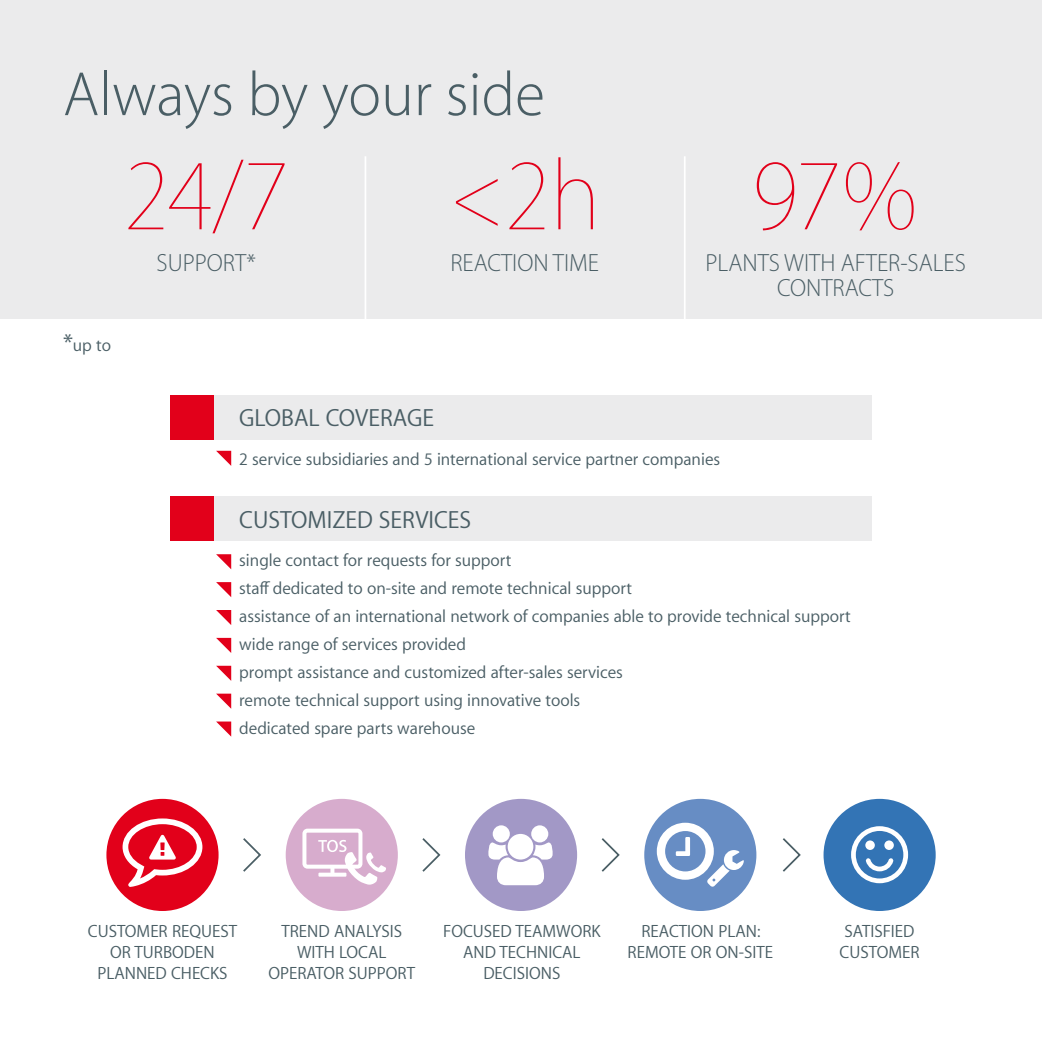
<style>
.page{position:relative;width:1042px;height:1042px;background:#fff}
.page>*{position:absolute;margin:0;border:0;box-sizing:border-box;transform-origin:0 0}
.t1{font:200 101.5px "Myriad Set Pro";color:#e2001a}
.t2{font:100 63px "Myriad Set Pro";color:#4a5e65}
.t3{font:100 24.5px/24.5px "Myriad Set Pro";color:#4a5e65;text-align:center}
.t4{font:24.5px "Myriad Set Pro Text";color:#4a5e65}
.t5{font:17.5px/21px "Myriad Set Pro Text";color:#4a5e65;text-align:center}
.s1{font-size:24.5px}
</style>
<div class="page">
<div style="left:0;top:0;width:1042px;height:319px;background:#ebebec"></div>
<hr style="left:364px;top:156px;width:2px;height:176px;background:#fff">
<hr style="left:684px;top:156px;width:1px;height:176px;background:#fff">
<svg style="left:216px;top:451px;width:15px;height:15px"></svg>
<svg style="left:216px;top:554px;width:15px;height:15px"></svg>
<svg style="left:216px;top:582px;width:15px;height:15px"></svg>
<svg style="left:216px;top:610px;width:15px;height:15px"></svg>
<svg style="left:216px;top:638px;width:15px;height:15px"></svg>
<svg style="left:216px;top:666px;width:15px;height:15px"></svg>
<svg style="left:216px;top:693px;width:15px;height:16px"></svg>
<svg style="left:216px;top:721px;width:15px;height:15px"></svg>
<div style="left:170px;top:395px;width:44px;height:44px;background:#e2001a"></div>
<div style="left:170px;top:497px;width:44px;height:44px;background:#e2001a"></div>
<div style="left:214px;top:395px;width:658px;height:44px;background:#ebebec"></div>
<div style="left:214px;top:497px;width:658px;height:44px;background:#ebebec"></div>
<div style="left:286px;top:799px;width:112px;height:112px;background:#d7accd;border-radius:50%"></div>
<svg style="left:302px;top:828px;width:84px;height:56px"></svg>
<div style="left:823px;top:799px;width:112px;height:112px;background:#3374b5;border-radius:50%"></div>
<svg style="left:851px;top:826px;width:57px;height:57px"></svg>
<div style="left:644px;top:799px;width:112px;height:112px;background:#678dc4;border-radius:50%"></div>
<svg style="left:657px;top:823px;width:87px;height:63px"></svg>
<div style="left:106px;top:799px;width:113px;height:112px;background:#e2001a;border-radius:50%"></div>
<svg style="left:123px;top:818px;width:79px;height:69px"></svg>
<div style="left:465px;top:799px;width:112px;height:112px;background:#a298c6;border-radius:50%"></div>
<svg style="left:488px;top:825px;width:65px;height:60px"></svg>
<svg style="left:243px;top:838px;width:18px;height:34px"></svg>
<svg style="left:422px;top:838px;width:19px;height:34px"></svg>
<svg style="left:601px;top:838px;width:19px;height:34px"></svg>
<svg style="left:782px;top:838px;width:19px;height:34px"></svg>
<h2 class="t2" style="left:63px;top:46px;width:483px">Always by your side</h2>
<h1 class="t1" style="left:124px;top:131px;width:166px">24/7</h1>
<h3 class="t3" style="left:157px;top:250px;width:101px">SUPPORT*</h3>
<p class="t5" style="left:63px;top:334px;width:50px"><span class="s1">*</span>up to</p>
<h1 class="t1" style="left:449px;top:131px;width:154px">&lt;2h</h1>
<h3 class="t3" style="left:450px;top:250px;width:150px">REACTION TIME</h3>
<h1 class="t1" style="left:753px;top:131px;width:167px">97%</h1>
<h3 class="t3" style="left:705px;top:250px;width:262px">PLANTS WITH AFTER-SALES<br>CONTRACTS</h3>
<h3 class="t4" style="left:239px;top:399px;width:196px">GLOBAL COVERAGE</h3>
<p class="t5" style="left:239px;top:447px;width:482px">2 service subsidiaries and 5 international service partner companies</p>
<h3 class="t4" style="left:239px;top:501px;width:233px">CUSTOMIZED SERVICES</h3>
<p class="t5" style="left:239px;top:546px;width:613px;line-height:28px;text-align:left">single contact for requests for support<br>staff dedicated to on-site and remote technical support<br>assistance of an international network of companies able to provide technical support wide range of services provided<br>prompt assistance and customized after-sales services<br>remote technical support using innovative tools<br>dedicated spare parts warehouse</p>
<p class="t5" style="left:88px;top:920px;width:151px">CUSTOMER REQUEST<br>OR TURBODEN<br>PLANNED CHECKS</p>
<p class="t5" style="left:268px;top:920px;width:148px">TREND ANALYSIS<br>WITH LOCAL<br>OPERATOR SUPPORT</p>
<p class="t5" style="left:443px;top:920px;width:159px">FOCUSED TEAMWORK<br>AND TECHNICAL<br>DECISIONS</p>
<p class="t5" style="left:839px;top:920px;width:81px;text-align:left">SATISFIED<br>CUSTOMER</p>
<p class="t5" style="left:627px;top:920px;width:147px">REACTION PLAN:<br>REMOTE OR ON-SITE</p>
</div>
